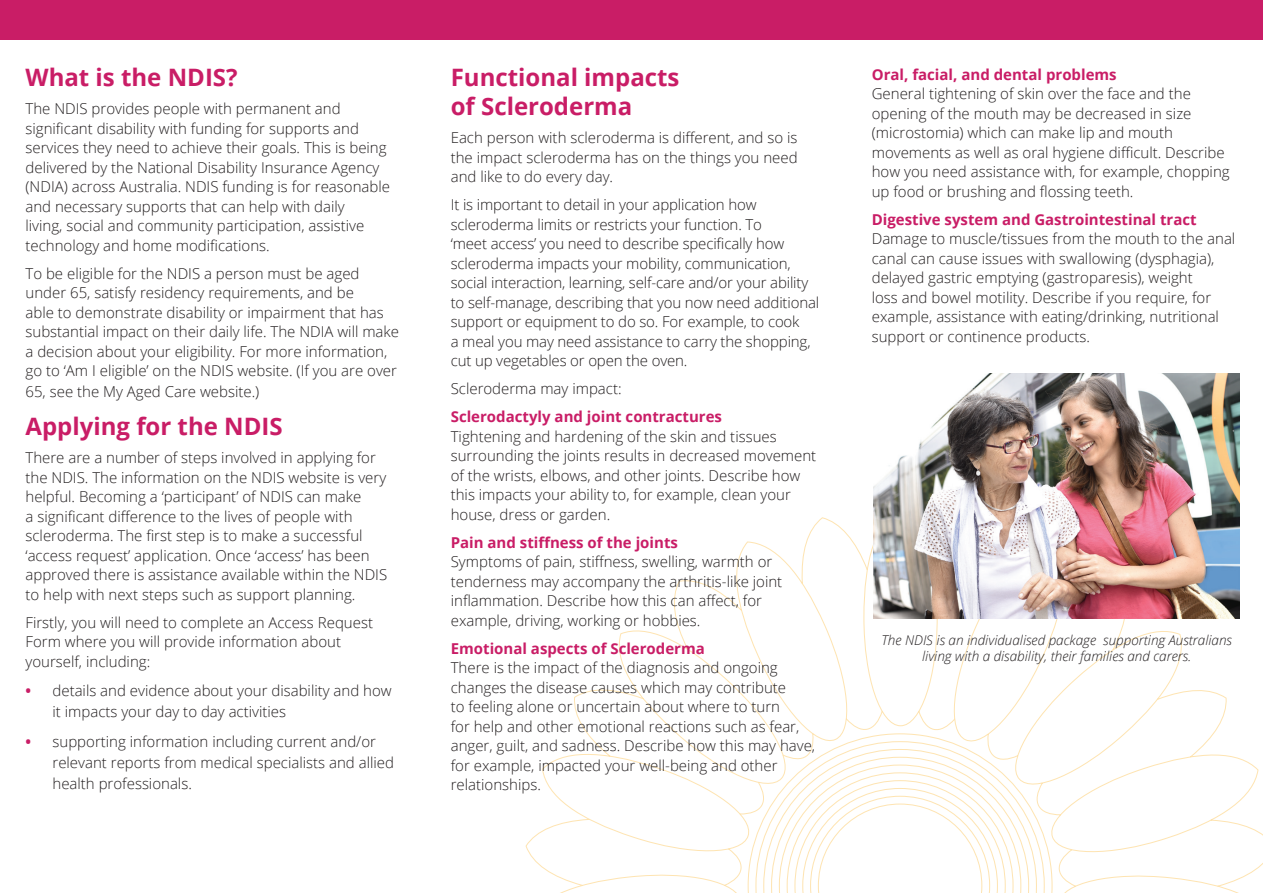
<style>
.page{position:relative;width:1263px;height:893px;background:#fff}
.page>*{position:absolute;margin:0;border:0;box-sizing:border-box;transform-origin:0 0}
.t1{font:700 24px/28.8px "Open Sans";color:#c91d66}
.t2{font:300 15px/19.5px "Open Sans";color:#231f20}
.t3{font:700 15px "Open Sans";color:#c91d66}
.t4{font:italic 300 13.5px/16.2px "Open Sans";color:#231f20;text-align:center}
.s1{font-weight:700;color:#c91d66}
</style>
<div class="page">
<svg style="left:525px;top:509px;width:738px;height:384px"></svg>
<div style="left:0;top:0;width:1263px;height:40px;background:#c91d66"></div>
<img style="left:874px;top:373px;width:365px;height:246px">
<h1 class="t1" style="left:26px;top:63px;width:214px">What is the NDIS?</h1>
<p class="t2" style="left:26px;top:99px;width:366px">The NDIS provides people with permanent and significant disability with funding for supports and services they need to achieve their goals. This is being delivered by the National Disability Insurance Agency (NDIA) across Australia. NDIS funding is for reasonable and necessary supports that can help with daily<br>living, social and community participation, assistive technology and home modifications.</p>
<p class="t2" style="left:26px;top:263px;width:375px">To be eligible for the NDIS a person must be aged under 65, satisfy residency requirements, and be<br>able to demonstrate disability or impairment that has substantial impact on their daily life. The NDIA will make a decision about your eligibility. For more information, go to ‘Am I eligible’ on the NDIS website. (If you are over</p>
<p class="t2" style="left:26px;top:382px;width:235px">65, see the My Aged Care website.)</p>
<h1 class="t1" style="left:26px;top:412px;width:259px">Applying for the NDIS</h1>
<p class="t2" style="left:26px;top:448px;width:363px">There are a number of steps involved in applying for the NDIS. The information on the NDIS website is very helpful. Becoming a ‘participant’ of NDIS can make<br>a significant difference to the lives of people with scleroderma. The first step is to make a successful ‘access request’ application. Once ‘access’ has been approved there is assistance available within the NDIS to help with next steps such as support planning.</p>
<p class="t2" style="left:26px;top:612px;width:349px">Firstly, you will need to complete an Access Request<br>Form where you will provide information about yourself, including:</p>
<p class="t2" style="left:53px;top:680px;width:341px;line-height:21px;text-indent:-27px"><span class="s1">•</span> details and evidence about your disability and how it impacts your day to day activities</p>
<p class="t2" style="left:53px;top:731px;width:343px;line-height:21px;text-indent:-27px"><span class="s1">•</span> supporting information including current and/or relevant reports from medical specialists and allied health professionals.</p>
<h1 class="t1" style="left:451px;top:63px;width:230px">Functional impacts of Scleroderma</h1>
<p class="t2" style="left:451px;top:128px;width:348px;text-align:justify">Each person with scleroderma is different, and so is the impact scleroderma has on the things you need and like to do every day.</p>
<p class="t2" style="left:451px;top:195px;width:370px">It is important to detail in your application how scleroderma limits or restricts your function. To<br>‘meet access’ you need to describe specifically how scleroderma impacts your mobility, communication, social interaction, learning, self-care and/or your ability to self-manage, describing that you now need additional support or equipment to do so. For example, to cook<br>a meal you may need assistance to carry the shopping, cut up vegetables or open the oven.</p>
<p class="t2" style="left:451px;top:379px;width:172px">Scleroderma may impact:</p>
<p class="t3" style="left:451px;top:406px;width:273px">Sclerodactyly and joint contractures</p>
<p class="t2" style="left:451px;top:426px;width:367px">Tightening and hardening of the skin and tissues surrounding the joints results in decreased movement of the wrists, elbows, and other joints. Describe how this impacts your ability to, for example, clean your house, dress or garden.</p>
<p class="t3" style="left:451px;top:532px;width:229px">Pain and stiffness of the joints</p>
<p class="t2" style="left:451px;top:552px;width:333px">Symptoms of pain, stiffness, swelling, warmth or tenderness may accompany the arthritis-like joint inflammation. Describe how this can affect, for example, driving, working or hobbies.</p>
<p class="t3" style="left:451px;top:638px;width:256px">Emotional aspects of Scleroderma</p>
<p class="t2" style="left:451px;top:658px;width:366px">There is the impact of the diagnosis and ongoing changes the disease causes which may contribute<br>to feeling alone or uncertain about where to turn<br>for help and other emotional reactions such as fear, anger, guilt, and sadness. Describe how this may have, for example, impacted your well-being and other relationships.</p>
<p class="t3" style="left:872px;top:63px;width:246px">Oral, facial, and dental problems</p>
<p class="t2" style="left:872px;top:83px;width:359px">General tightening of skin over the face and the opening of the mouth may be decreased in size (microstomia) which can make lip and mouth movements as well as oral hygiene difficult. Describe how you need assistance with, for example, chopping up food or brushing and flossing teeth.</p>
<p class="t3" style="left:872px;top:208px;width:326px">Digestive system and Gastrointestinal tract</p>
<p class="t2" style="left:872px;top:228px;width:365px">Damage to muscle/tissues from the mouth to the anal canal can cause issues with swallowing (dysphagia), delayed gastric emptying (gastroparesis), weight<br>loss and bowel motility. Describe if you require, for example, assistance with eating/drinking, nutritional support or continence products.</p>
<p class="t4" style="left:881px;top:631px;width:352px">The NDIS is an individualised package supporting Australians living with a disability, their families and carers.</p>
</div>
